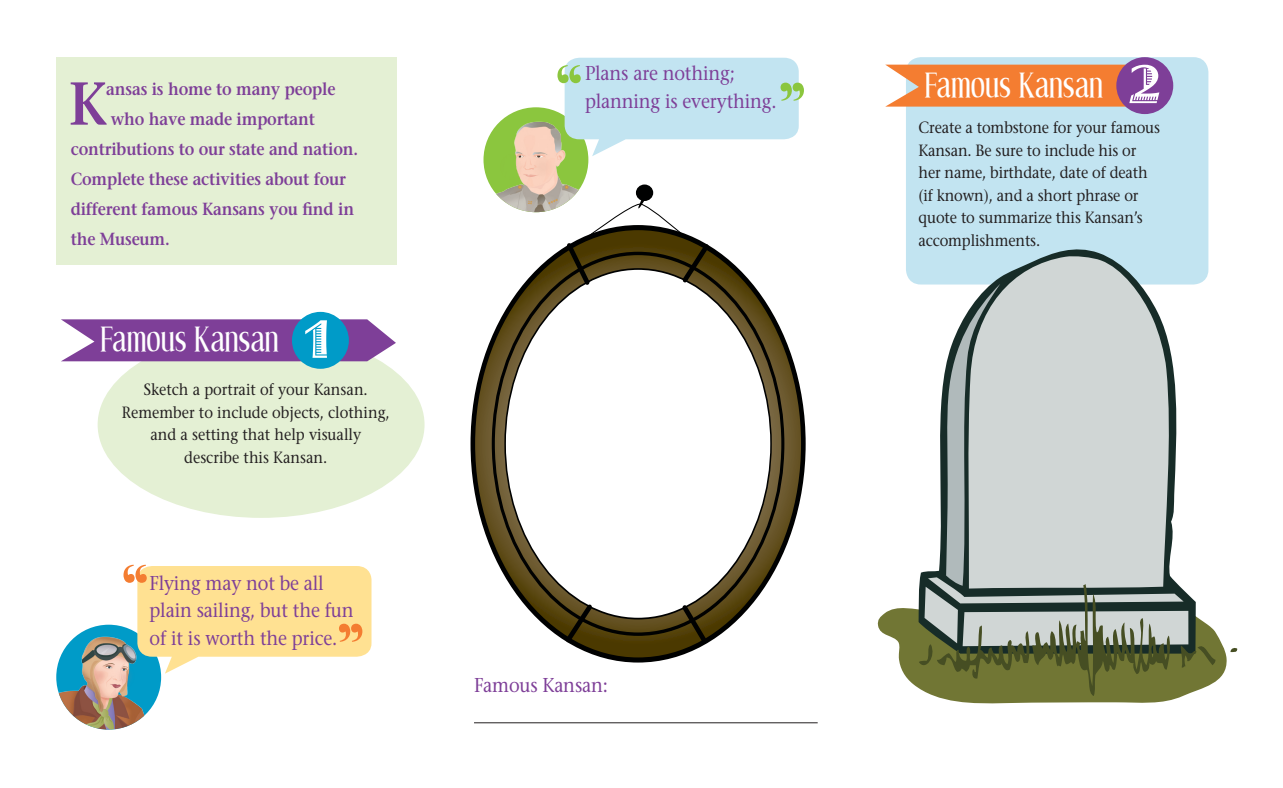
<style>
.page{position:relative;width:1283px;height:788px;background:#fff}
.page>*{position:absolute;margin:0;border:0;box-sizing:border-box;transform-origin:0 0}
.t1{font:500 95px "Big Caslon";color:#8bc63e;scale:.9 1}
.t2{font:500 95px "Big Caslon";color:#f47d31;scale:.9 1}
.t3{font:600 60.38px "Stone Serif";color:#7e3f98;scale:.9 1}
.t4{font:32.5px "Effloresce";color:#fff;scale:.9 1}
.t5{font:20px/27.5px "Stone Serif";letter-spacing:-.01em;color:#7e3f98;scale:.9 1}
.t6{font:600 17.5px "Stone Serif";letter-spacing:-.01em;color:#7e3f98;scale:.9 1}
.t7{font:16.25px/22.5px "Stone Serif";letter-spacing:-.01em;color:#231f20;text-align:center;scale:.9 1}
.s1{font-family:"Jazz Let Plain";font-size:56.25px}
</style>
<div class="page">
<div style="left:57px;top:57px;width:340px;height:207px;background:#e4f0d4"></div>
<div style="left:906px;top:57px;width:302px;height:227px;background:#c2e4f1;border-radius:15px"></div>
<div style="left:98px;top:331px;width:326px;height:187px;background:#e4f0d4;border-radius:50%"></div>
<svg style="left:61px;top:319px;width:335px;height:42px;background:#8d55a4"></svg>
<div style="left:292px;top:312px;width:57px;height:57px;background:#009bc8;border-radius:50%"></div>
<svg style="left:991px;top:255px;width:149px;height:29px;fill:#d0d6d5"></svg>
<svg style="left:877px;top:284px;width:360px;height:420px"></svg>
<svg style="left:476px;top:248px;width:327px;height:412px"></svg>
<div style="left:505px;top:269px;width:266px;height:349px;background:#fff;border-radius:50%"></div>
<svg style="left:562px;top:600px;width:34px;height:47px;background:#4c401e"></svg>
<svg style="left:678px;top:600px;width:33px;height:48px;background:#4d4220"></svg>
<svg style="left:563px;top:190px;width:150px;height:99px"></svg>
<div style="left:636px;top:184px;width:17px;height:17px;background:#000101;border-radius:50%"></div>
<svg style="left:885px;top:65px;width:240px;height:42px;background:#f38741"></svg>
<div style="left:1116px;top:57px;width:57px;height:57px;background:#7e3f98;border-radius:50%"></div>
<img style="left:56px;top:624px;width:105px;height:105px;border-radius:52px">
<img style="left:483px;top:107px;width:105px;height:105px;border-radius:52px">
<svg style="left:137px;top:566px;width:234px;height:107px;background:#f9e3a2"></svg>
<svg style="left:564px;top:58px;width:234px;height:98px;background:#cae7ef"></svg>
<hr style="left:474px;top:722px;width:343px;height:1px;background:#231f20">
<h2 class="t3" style="left:69px;top:66px;width:44px">K</h2>
<p class="t6" style="left:106px;top:78px;width:256px">ansas is home to many people</p>
<p class="t6" style="left:111px;top:108px;width:228px">who have made important</p>
<p class="t6" style="left:71px;top:138px;width:321px">contributions to our state and nation.</p>
<p class="t6" style="left:71px;top:168px;width:307px">Complete these activities about four</p>
<p class="t6" style="left:71px;top:198px;width:316px">different famous Kansans you find in</p>
<p class="t6" style="left:71px;top:228px;width:112px">the Museum.</p>
<h3 class="t4" style="left:100px;top:324px;width:257px">Famous Kansan <span class="s1">1</span></h3>
<p class="t7" style="left:122px;top:378px;width:299px">Sketch a portrait of your Kansan.<br>Remember to include objects, clothing, and a setting that help visually describe this Kansan.</p>
<h1 class="t2" style="left:125px;top:544px;width:27px">“</h1>
<p class="t5" style="left:150px;top:569px;width:228px">Flying may not be all plain sailing, but the fun</p>
<p class="t5" style="left:150px;top:624px;width:210px">of it is worth the price.</p>
<h1 class="t2" style="left:338px;top:603px;width:27px">”</h1>
<h1 class="t1" style="left:558px;top:45px;width:27px">“</h1>
<p class="t5" style="left:585px;top:60px;width:214px">Plans are nothing; planning is everything.</p>
<h1 class="t1" style="left:779px;top:63px;width:27px">”</h1>
<p class="t5" style="left:474px;top:670px;width:150px">Famous Kansan:</p>
<h3 class="t4" style="left:924px;top:69px;width:263px">Famous Kansan <span class="s1">2</span></h3>
<p class="t7" style="left:918px;top:116px;width:270px;text-align:left">Create a tombstone for your famous<br>Kansan. Be sure to include his or her name, birthdate, date of death (if known), and a short phrase or quote to summarize this Kansan’s accomplishments.</p>
</div>
